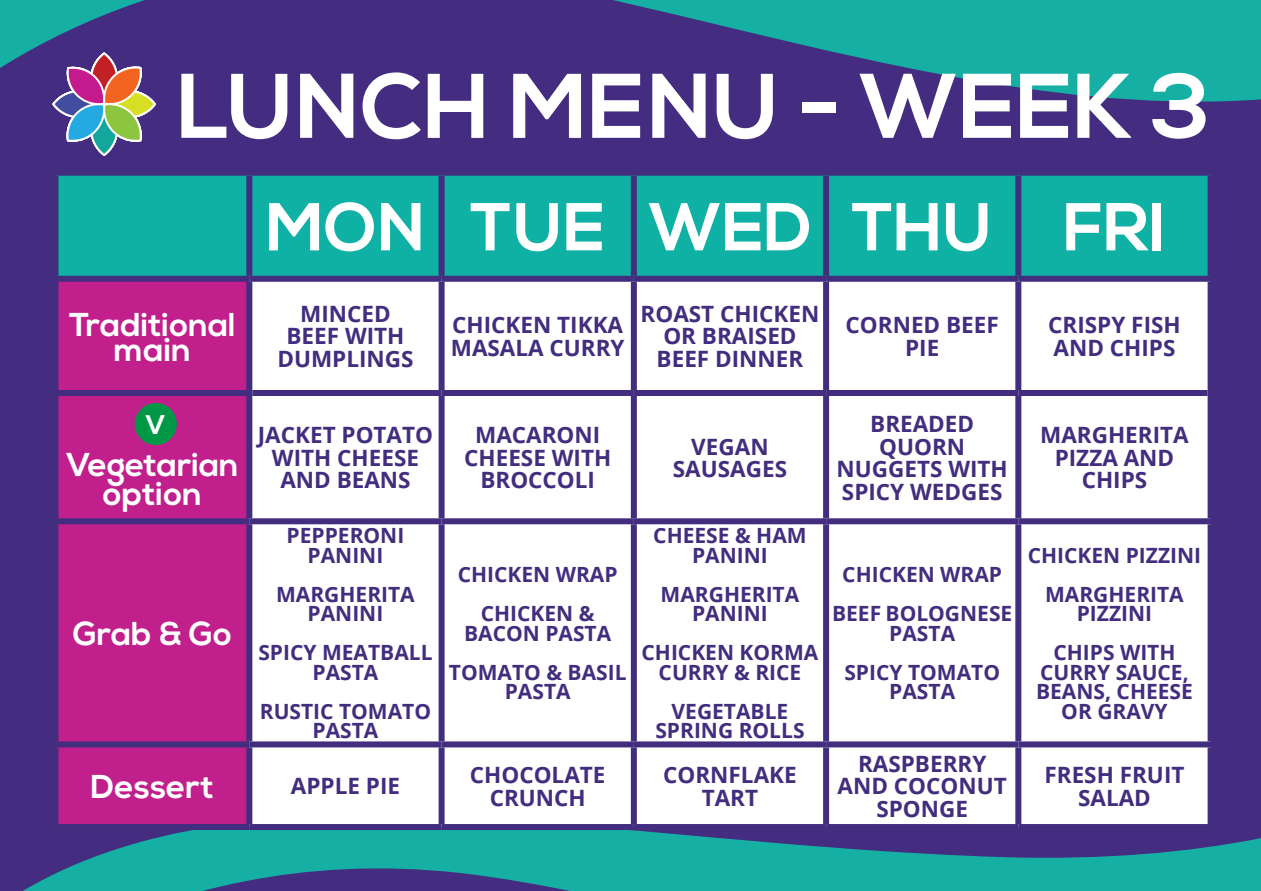
<style>
.page{position:relative;width:1261px;height:891px;background:#442d81}
.page>*{position:absolute;margin:0;border:0;box-sizing:border-box;transform-origin:0 0}
.t1{font:700 91.5px "Nexa";color:#fff}
.t2{font:700 67.5px "Nexa";color:#fff}
.t3{font:700 33px/25.5px "Nexa";color:#fff;text-align:center}
.t4{font:700 27px "Nexa";color:#fff}
.t5{font:700 22.5px/22.5px "Open Sans";color:#422d7f;text-align:center}
.t6{font:700 21px/19.5px "Open Sans";color:#422d7f;text-align:center}
</style>
<div class="page">
<svg style="left:0;top:0;width:1261px;height:102px"></svg>
<svg style="left:23px;top:830px;width:1238px;height:61px;fill:#15b0a3"></svg>
<svg style="left:52px;top:52px;width:104px;height:104px"></svg>
<div style="left:58px;top:176px;width:1149px;height:100px;background:#0eb1a4"></div>
<div style="left:58px;top:282px;width:188px;height:542px;background:#c11f8c"></div>
<div style="left:252px;top:282px;width:955px;height:542px;background:#fff"></div>
<div style="left:637px;top:396px;width:186px;height:345px;background:#fff"></div>
<div style="left:252px;top:390px;width:190px;height:6px;background:#422d7f"></div>
<div style="left:249px;top:518px;width:193px;height:6px;background:#422d7f"></div>
<div style="left:249px;top:741px;width:193px;height:6px;background:#422d7f"></div>
<div style="left:439px;top:747px;width:6px;height:77px;background:#422d7f"></div>
<div style="left:52px;top:518px;width:197px;height:6px;background:#422d7f"></div>
<div style="left:52px;top:741px;width:197px;height:6px;background:#422d7f"></div>
<div style="left:442px;top:390px;width:192px;height:6px;background:#422d7f"></div>
<div style="left:439px;top:396px;width:6px;height:122px;background:#422d7f"></div>
<div style="left:442px;top:518px;width:192px;height:6px;background:#422d7f"></div>
<div style="left:439px;top:524px;width:6px;height:217px;background:#422d7f"></div>
<div style="left:442px;top:741px;width:192px;height:6px;background:#422d7f"></div>
<div style="left:634px;top:390px;width:192px;height:6px;background:#422d7f"></div>
<div style="left:631px;top:396px;width:6px;height:122px;background:#422d7f"></div>
<div style="left:634px;top:518px;width:192px;height:6px;background:#422d7f"></div>
<div style="left:631px;top:524px;width:6px;height:217px;background:#422d7f"></div>
<div style="left:634px;top:741px;width:192px;height:6px;background:#422d7f"></div>
<div style="left:631px;top:747px;width:6px;height:77px;background:#422d7f"></div>
<div style="left:826px;top:390px;width:192px;height:6px;background:#422d7f"></div>
<div style="left:823px;top:396px;width:6px;height:122px;background:#422d7f"></div>
<div style="left:826px;top:518px;width:192px;height:6px;background:#422d7f"></div>
<div style="left:823px;top:524px;width:6px;height:217px;background:#422d7f"></div>
<div style="left:826px;top:741px;width:192px;height:6px;background:#422d7f"></div>
<div style="left:823px;top:747px;width:6px;height:77px;background:#422d7f"></div>
<div style="left:1018px;top:390px;width:189px;height:6px;background:#422d7f"></div>
<div style="left:1015px;top:396px;width:6px;height:122px;background:#422d7f"></div>
<div style="left:1018px;top:518px;width:195px;height:6px;background:#422d7f"></div>
<div style="left:1015px;top:524px;width:6px;height:217px;background:#422d7f"></div>
<div style="left:1018px;top:741px;width:195px;height:6px;background:#422d7f"></div>
<div style="left:1015px;top:747px;width:6px;height:77px;background:#422d7f"></div>
<div style="left:1015px;top:176px;width:6px;height:100px;background:#422d7f"></div>
<div style="left:1015px;top:282px;width:6px;height:108px;background:#422d7f"></div>
<div style="left:631px;top:282px;width:6px;height:108px;background:#422d7f"></div>
<div style="left:823px;top:282px;width:6px;height:108px;background:#422d7f"></div>
<div style="left:439px;top:176px;width:6px;height:100px;background:#422d7f"></div>
<div style="left:631px;top:176px;width:6px;height:100px;background:#422d7f"></div>
<div style="left:823px;top:176px;width:6px;height:100px;background:#422d7f"></div>
<div style="left:439px;top:282px;width:6px;height:108px;background:#422d7f"></div>
<div style="left:246px;top:176px;width:6px;height:100px;background:#422d7f"></div>
<div style="left:52px;top:390px;width:200px;height:6px;background:#422d7f"></div>
<div style="left:135px;top:403px;width:42px;height:42px;background:#009847;border-radius:50%"></div>
<p class="t1" style="left:177px;top:53px;width:1036px">LUNCH MENU - WEEK 3</p>
<p class="t2" style="left:266px;top:188px;width:161px">MON</p>
<p class="t2" style="left:470px;top:188px;width:137px">TUE</p>
<p class="t2" style="left:648px;top:188px;width:165px">WED</p>
<p class="t2" style="left:852px;top:188px;width:143px">THU</p>
<p class="t2" style="left:1063px;top:188px;width:104px">FRI</p>
<p class="t3" style="left:69px;top:313px;width:168px">Traditional main</p>
<p class="t5" style="left:277px;top:302px;width:138px">MINCED<br>BEEF WITH<br>DUMPLINGS</p>
<p class="t5" style="left:451px;top:313px;width:175px;text-align:left">CHICKEN TIKKA<br>MASALA CURRY</p>
<p class="t5" style="left:641px;top:302px;width:180px">ROAST CHICKEN<br>OR BRAISED<br>BEEF DINNER</p>
<p class="t5" style="left:846px;top:313px;width:155px">CORNED BEEF<br>PIE</p>
<p class="t5" style="left:1048px;top:313px;width:134px;text-align:left">CRISPY FISH<br>AND CHIPS</p>
<p class="t4" style="left:146px;top:409px;width:22px">V</p>
<p class="t3" style="left:66px;top:452px;width:174px;line-height:28.5px">Vegetarian option</p>
<p class="t3" style="left:73px;top:622px;width:161px">Grab &amp; Go</p>
<p class="t5" style="left:258px;top:423px;width:177px">JACKET POTATO<br>WITH CHEESE<br>AND BEANS</p>
<p class="t5" style="left:464px;top:423px;width:149px">MACARONI<br>CHEESE WITH<br>BROCCOLI</p>
<p class="t5" style="left:673px;top:434px;width:116px">VEGAN<br>SAUSAGES</p>
<p class="t6" style="left:287px;top:525px;width:119px">PEPPERONI<br>PANINI</p>
<p class="t6" style="left:276px;top:584px;width:140px">MARGHERITA<br>PANINI</p>
<p class="t6" style="left:258px;top:642px;width:176px">SPICY MEATBALL<br>PASTA</p>
<p class="t6" style="left:260px;top:701px;width:173px">RUSTIC TOMATO<br>PASTA</p>
<p class="t6" style="left:458px;top:564px;width:161px">CHICKEN WRAP</p>
<p class="t6" style="left:464px;top:603px;width:149px">CHICKEN &amp;<br>BACON PASTA</p>
<p class="t6" style="left:449px;top:662px;width:179px">TOMATO &amp; BASIL<br>PASTA</p>
<p class="t6" style="left:653px;top:525px;width:155px">CHEESE &amp; HAM<br>PANINI</p>
<p class="t6" style="left:661px;top:584px;width:140px">MARGHERITA<br>PANINI</p>
<p class="t6" style="left:641px;top:642px;width:178px">CHICKEN KORMA<br>CURRY &amp; RICE</p>
<p class="t6" style="left:655px;top:701px;width:151px">VEGETABLE<br>SPRING ROLLS</p>
<p class="t5" style="left:836px;top:412px;width:173px">BREADED<br>QUORN<br>NUGGETS WITH<br>SPICY WEDGES</p>
<p class="t5" style="left:1040px;top:423px;width:150px">MARGHERITA<br>PIZZA AND<br>CHIPS</p>
<p class="t6" style="left:842px;top:564px;width:161px">CHICKEN WRAP</p>
<p class="t6" style="left:832px;top:603px;width:182px">BEEF BOLOGNESE<br>PASTA</p>
<p class="t6" style="left:844px;top:662px;width:157px">SPICY TOMATO<br>PASTA</p>
<p class="t6" style="left:1028px;top:545px;width:175px">CHICKEN PIZZINI</p>
<p class="t6" style="left:1045px;top:584px;width:140px">MARGHERITA<br>PIZZINI</p>
<p class="t6" style="left:1036px;top:642px;width:158px">CHIPS WITH<br>CURRY SAUCE,<br>BEANS, CHEESE<br>OR GRAVY</p>
<p class="t3" style="left:91px;top:775px;width:125px">Dessert</p>
<p class="t5" style="left:291px;top:774px;width:111px">APPLE PIE</p>
<p class="t5" style="left:470px;top:763px;width:137px">CHOCOLATE<br>CRUNCH</p>
<p class="t5" style="left:663px;top:763px;width:135px">CORNFLAKE<br>TART</p>
<p class="t5" style="left:838px;top:752px;width:171px">RASPBERRY<br>AND COCONUT<br>SPONGE</p>
<p class="t5" style="left:1044px;top:763px;width:141px">FRESH FRUIT<br>SALAD</p>
</div>
